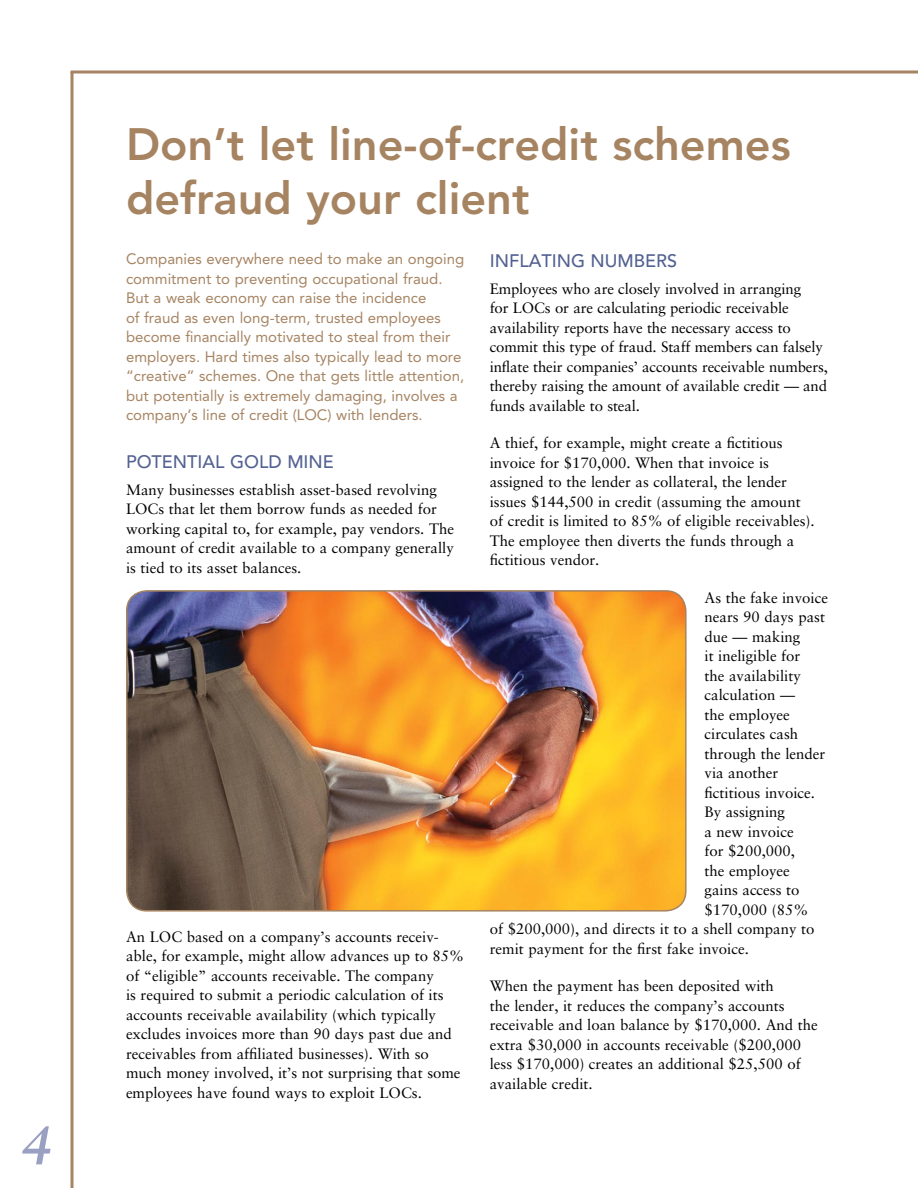
<style>
.page{position:relative;width:918px;height:1188px;background:#fff}
.page>*{position:absolute;margin:0;border:0;box-sizing:border-box;transform-origin:0 0}
.t1{font:italic 700 54px "Sabon LT Std";color:#99a0c2}
.t2{font:800 45px/54px "Avenir LT Std";color:#a68462}
.t3{font:500 18px "Avenir LT Std";color:#546292}
.t4{font:15px/19.5px "Sabon LT Std";color:#000}
.t5{font:15px/19.5px "Avenir LT Std";color:#a68462}
</style>
<div class="page">
<svg style="left:70px;top:72px;width:4px;height:1116px"></svg>
<svg style="left:71px;top:70px;width:847px;height:4px;fill:#a68462"></svg>
<img style="left:127px;top:593px;width:557px;height:316px">
<div style="left:126px;top:590px;width:561px;height:322px;border:2px solid #a68462;border-radius:20px"></div>
<h1 class="t1" style="left:21px;top:1113px;width:32px">4</h1>
<h2 class="t2" style="left:126px;top:118px;width:666px">Don’t let line-of-credit schemes defraud your client</h2>
<p class="t5" style="left:126px;top:250px;width:340px">Companies everywhere need to make an ongoing commitment to preventing occupational fraud.<br>But a weak economy can raise the incidence<br>of fraud as even long-term, trusted employees become financially motivated to steal from their employers. Hard times also typically lead to more “creative” schemes. One that gets little attention, but potentially is extremely damaging, involves a company’s line of credit (LOC) with lenders.</p>
<p class="t3" style="left:126px;top:451px;width:209px">POTENTIAL GOLD MINE</p>
<p class="t4" style="left:126px;top:479px;width:330px">Many businesses establish asset-based revolving LOCs that let them borrow funds as needed for working capital to, for example, pay vendors. The amount of credit available to a company generally is tied to its asset balances.</p>
<p class="t4" style="left:126px;top:926px;width:340px">An LOC based on a company’s accounts receiv&shy;able, for example, might allow advances up to 85% of “eligible” accounts receivable. The company<br>is required to submit a periodic calculation of its accounts receivable availability (which typically excludes invoices more than 90 days past due and receivables from affiliated businesses). With so much money involved, it’s not surprising that some employees have found ways to exploit LOCs.</p>
<p class="t3" style="left:490px;top:250px;width:189px">I NFLATING NUMBERS</p>
<p class="t4" style="left:490px;top:279px;width:340px">Employees who are closely involved in arranging<br>for LOCs or are calculating periodic receivable availability reports have the necessary access to commit this type of fraud. Staff members can falsely inflate their companies’ accounts receivable numbers, thereby raising the amount of available credit — and funds available to steal.</p>
<p class="t4" style="left:490px;top:433px;width:327px">A thief, for example, might create a fictitious invoice for $170,000. When that invoice is assigned to the lender as collateral, the lender issues $144,500 in credit (assuming the amount of credit is limited to 85% of eligible receivables).<br>The employee then diverts the funds through a fictitious vendor.</p>
<p class="t4" style="left:705px;top:588px;width:125px">As the fake invoice</p>
<p class="t4" style="left:705px;top:607px;width:122px">nears 90 days past</p>
<p class="t4" style="left:705px;top:627px;width:97px">due — making</p>
<p class="t4" style="left:705px;top:646px;width:97px">it ineligible for</p>
<p class="t4" style="left:705px;top:666px;width:98px">the availability</p>
<p class="t4" style="left:705px;top:685px;width:92px">calculation —</p>
<p class="t4" style="left:705px;top:705px;width:87px">the employee</p>
<p class="t4" style="left:705px;top:724px;width:95px">circulates cash</p>
<p class="t4" style="left:705px;top:744px;width:122px">through the lender</p>
<p class="t4" style="left:705px;top:763px;width:75px">via another</p>
<p class="t4" style="left:705px;top:783px;width:112px">fictitious invoice.</p>
<p class="t4" style="left:705px;top:802px;width:82px">By assigning</p>
<p class="t4" style="left:705px;top:822px;width:91px">a new invoice</p>
<p class="t4" style="left:705px;top:841px;width:92px">for $200,000,</p>
<p class="t4" style="left:705px;top:861px;width:87px">the employee</p>
<p class="t4" style="left:705px;top:880px;width:97px">gains access to</p>
<p class="t4" style="left:705px;top:900px;width:105px">$170,000 (85%</p>
<p class="t4" style="left:490px;top:919px;width:326px">of $200,000), and directs it to a shell company to</p>
<p class="t4" style="left:490px;top:939px;width:261px">remit payment for the first fake invoice.</p>
<p class="t4" style="left:490px;top:976px;width:330px">When the payment has been deposited with<br>the lender, it reduces the company’s accounts receivable and loan balance by $170,000. And the extra $30,000 in accounts receivable ($200,000 less $170,000) creates an additional $25,500 of available credit.</p>
</div>
